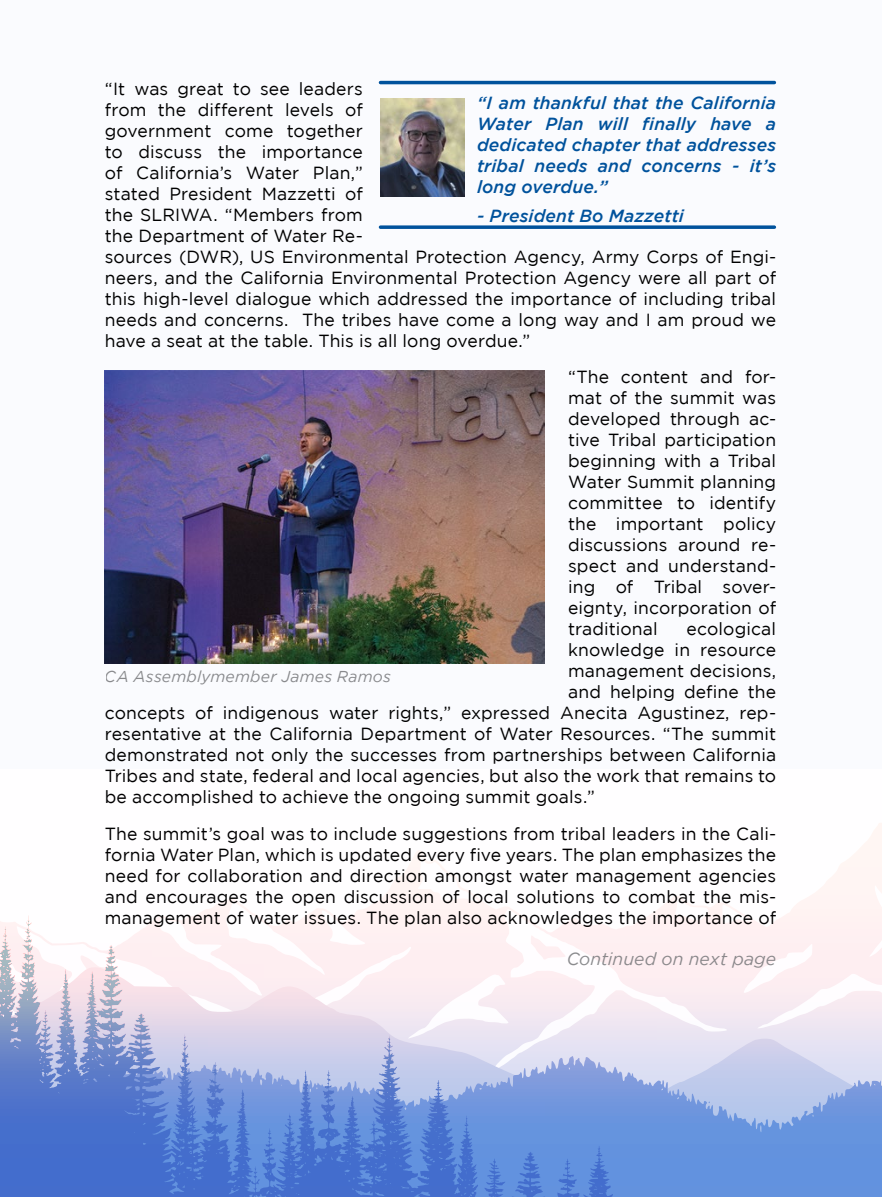
<style>
.page{position:relative;width:882px;height:1197px;background:#fafbfe}
.page>*{position:absolute;margin:0;border:0;box-sizing:border-box;transform-origin:0 0}
.t1{font:17.5px/21px "Gotham";letter-spacing:.005em;color:#000;text-align:justify}
.t2{font:italic 500 17.5px/21px "Gotham";letter-spacing:.01em;color:#00529c;text-align:justify}
.t3{font:italic 17.5px "Gotham";letter-spacing:.005em;color:#6d6e71}
.t4{font:italic 15.75px "Gotham";letter-spacing:.01em;color:#6d6e71}
</style>
<div class="page">
<svg style="left:0;top:823px;width:882px;height:374px"></svg>
<img style="left:381px;top:98px;width:84px;height:98px">
<hr style="left:380px;top:81px;width:394px;height:3px;background:#00529c">
<svg style="left:380px;top:225px;width:394px;height:4px;background:#1e66a8"></svg>
<img style="left:105px;top:370px;width:440px;height:294px">
<p class="t1" style="left:105px;top:78px;width:673px;text-align:left">“It was great to see leaders<br>from the different levels of<br>government come together<br>to discuss the importance<br>of California’s Water Plan,”<br>stated President Mazzetti of<br>the SLRIWA. “Members from<br>the Department of Water Re-<br>sources (DWR), US Environmental Protection Agency, Army Corps of Engi&shy;neers, and the California Environmental Protection Agency were all part of this high-level dialogue which addressed the importance of including tribal needs and concerns. The tribes have come a long way and I am proud we have a seat at the table. This is all long overdue.”</p>
<p class="t1" style="left:568px;top:366px;width:210px">“The content and for&shy;mat of the summit was developed through ac&shy;tive Tribal participation beginning with a Tribal Water Summit planning committee to identify the important policy discussions around re&shy;spect and understand&shy;ing of Tribal sover&shy;eignty, incorporation of traditional</p>
<p class="t2" style="left:477px;top:92px;width:301px">“I am thankful that the California Water Plan will finally have a dedicated chapter that addresses tribal needs and concerns - it’s long overdue.”</p>
<p class="t2" style="left:477px;top:205px;width:208px">- President Bo Mazzetti</p>
<p class="t1" style="left:687px;top:618px;width:91px">ecological</p>
<p class="t1" style="left:568px;top:639px;width:210px">knowledge in resource</p>
<p class="t1" style="left:568px;top:660px;width:210px">management decisions,</p>
<p class="t1" style="left:568px;top:681px;width:210px">and helping define the</p>
<p class="t1" style="left:105px;top:702px;width:673px">concepts of indigenous water rights,” expressed Anecita Agustinez, rep-</p>
<p class="t1" style="left:105px;top:723px;width:673px">resentative at the California Department of Water Resources. “The summit</p>
<p class="t1" style="left:105px;top:744px;width:673px">demonstrated not only the successes from partnerships between California</p>
<p class="t1" style="left:105px;top:765px;width:673px">Tribes and state, federal and local agencies, but also the work that remains to</p>
<p class="t1" style="left:105px;top:786px;width:492px">be accomplished to achieve the ongoing summit goals.”</p>
<p class="t1" style="left:105px;top:823px;width:673px">The summit’s goal was to include suggestions from tribal leaders in the Cali&shy;fornia Water Plan, which is updated every five years. The plan emphasizes the need for collaboration and direction amongst water management agencies and encourages the open discussion of local solutions to combat the mis&shy;management of water issues. The plan also acknowledges the importance of</p>
<p class="t4" style="left:105px;top:668px;width:288px">CA Assemblymember James Ramos</p>
<p class="t3" style="left:566px;top:949px;width:212px">Continued on next page</p>
</div>
